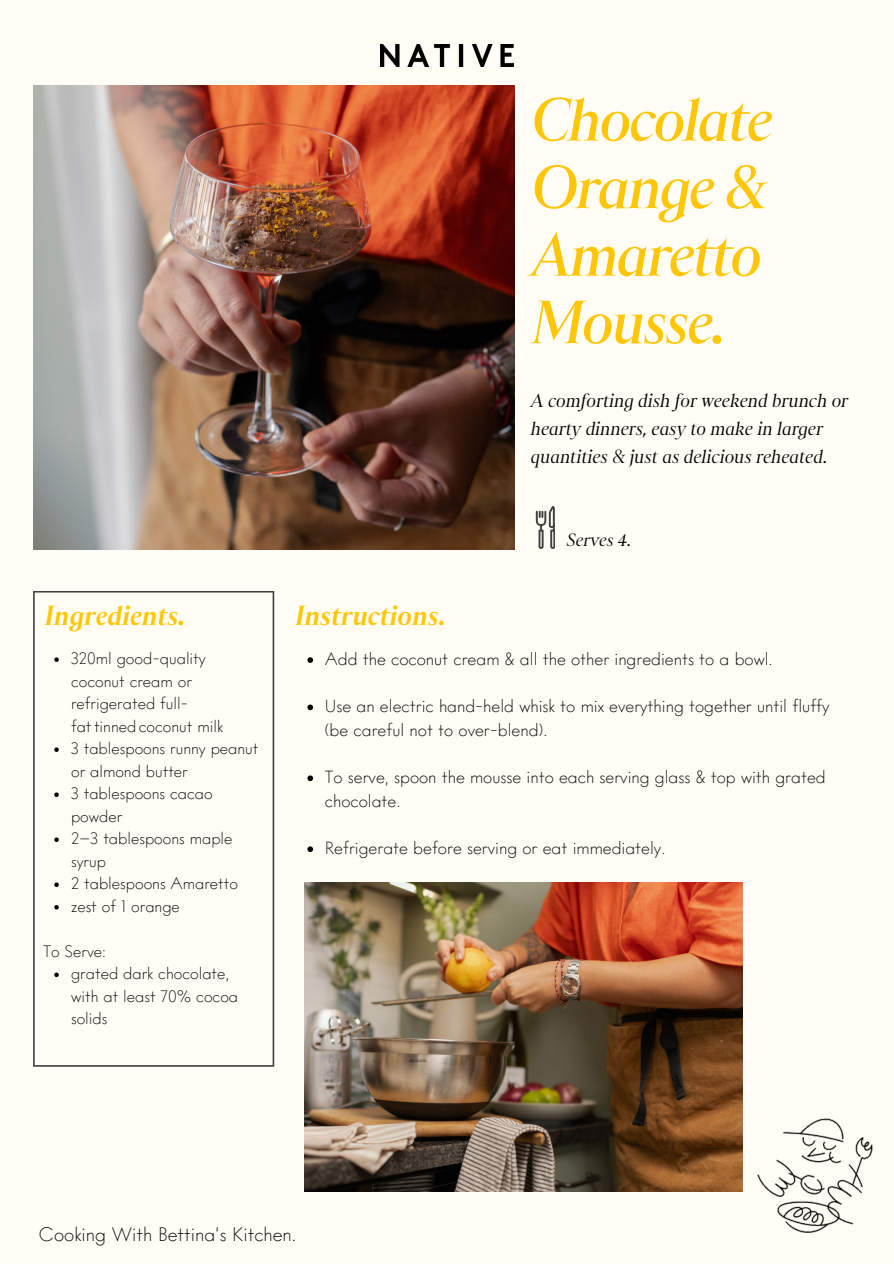
<style>
.page{position:relative;width:894px;height:1264px;background:#fff}
.page>*{position:absolute;margin:0;border:0;box-sizing:border-box;transform-origin:0 0}
.t1{font:italic 500 57px/67.5px "Sainte Colombe";letter-spacing:-.035em;color:#ffc606}
.t2{font:italic 700 25.8px "Sainte Colombe";color:#ffc606}
.t3{font:100 19.5px "Intervogue";color:#000}
.t4{font:100 17.55px/23.7px "Intervogue";color:#000}
.t5{font:italic 17.55px/28.2px "Sainte Colombe Web";color:#000}
.t6{font:100 16.5px/22.5px "Intervogue";color:#000}
.t7{font:italic 16.5px "Sainte Colombe Web";color:#000}
</style>
<div class="page">
<div style="left:0;top:0;width:893px;height:1263px;background:#fffdf5"></div>
<img style="left:33px;top:86px;width:482px;height:463px">
<svg style="left:33px;top:591px;width:241px;height:475px"></svg>
<img style="left:380px;top:45px;width:133px;height:21px">
<svg style="left:535px;top:506px;width:20px;height:43px"></svg>
<img style="left:304px;top:882px;width:438px;height:309px">
<svg style="left:54px;top:657px;width:5px;height:5px"></svg>
<svg style="left:54px;top:747px;width:5px;height:5px"></svg>
<svg style="left:54px;top:792px;width:5px;height:5px"></svg>
<svg style="left:54px;top:837px;width:5px;height:5px"></svg>
<svg style="left:54px;top:882px;width:5px;height:5px"></svg>
<svg style="left:54px;top:905px;width:5px;height:4px"></svg>
<svg style="left:54px;top:972px;width:5px;height:5px"></svg>
<svg style="left:307px;top:657px;width:6px;height:6px"></svg>
<svg style="left:307px;top:704px;width:6px;height:6px"></svg>
<svg style="left:307px;top:775px;width:6px;height:6px"></svg>
<svg style="left:307px;top:846px;width:6px;height:6px"></svg>
<img style="left:757px;top:1118px;width:116px;height:115px">
<p class="t1" style="left:531px;top:86px;width:243px">Chocolate<br>Orange &amp;<br>Amaretto<br>Mousse.</p>
<p class="t5" style="left:531px;top:386px;width:318px">A comforting dish for weekend brunch or hearty dinners, easy to make in larger quantities &amp; just as delicious reheated.</p>
<p class="t2" style="left:45px;top:599px;width:142px">Ingredients.</p>
<p class="t6" style="left:71px;top:646px;width:153px">320ml good-quality coconut cream or refrigerated full&shy;fattinned coconut milk</p>
<p class="t6" style="left:71px;top:736px;width:189px">3 tablespoons runny peanut or almond butter</p>
<p class="t6" style="left:71px;top:781px;width:143px">3 tablespoons cacao powder</p>
<p class="t6" style="left:71px;top:826px;width:163px">2–3 tablespoons maple syrup</p>
<p class="t6" style="left:71px;top:871px;width:168px">2 tablespoons Amaretto</p>
<p class="t6" style="left:71px;top:894px;width:110px">zest of 1 orange</p>
<p class="t6" style="left:43px;top:939px;width:64px">To Serve:</p>
<p class="t6" style="left:71px;top:961px;width:168px">grated dark chocolate, with at least 70% cocoa solids</p>
<p class="t2" style="left:295px;top:599px;width:152px">Instructions.</p>
<p class="t7" style="left:566px;top:529px;width:66px">Serves 4.</p>
<p class="t4" style="left:325px;top:646px;width:449px">Add the coconut cream &amp; all the other ingredients to a bowl.</p>
<p class="t4" style="left:325px;top:694px;width:506px">Use an electric hand-held whisk to mix everything together until fluffy (be careful not to over-blend).</p>
<p class="t4" style="left:325px;top:764px;width:502px">To serve, spoon the mousse into each serving glass &amp; top with grated chocolate.</p>
<p class="t4" style="left:325px;top:835px;width:342px">Refrigerate before serving or eat immediately.</p>
<p class="t3" style="left:39px;top:1221px;width:259px">Cooking With Bettina’s Kitchen.</p>
</div>
